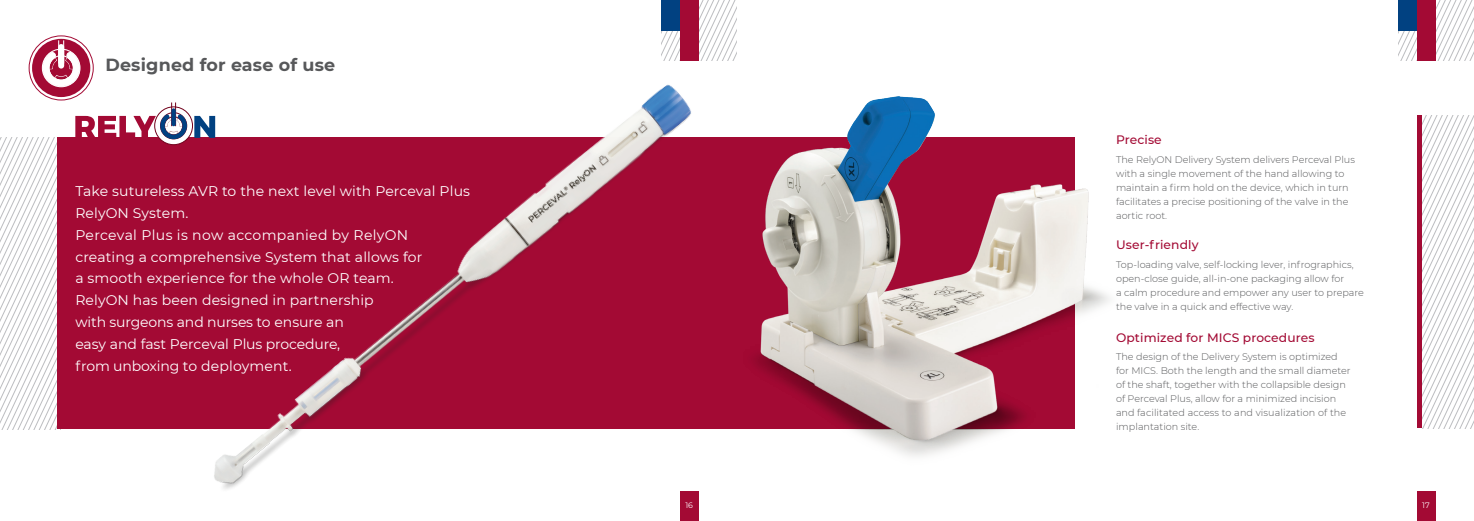
<style>
.page{position:relative;width:1474px;height:521px;background:#fff}
.page>*{position:absolute;margin:0;border:0;box-sizing:border-box;transform-origin:0 0}
.t1{font:700 17.5px "Montserrat";letter-spacing:.01em;color:#57585a}
.t2{font:14px/21.9px "Montserrat";letter-spacing:.01em;color:#fff}
.t3{font:500 12.25px "Montserrat";letter-spacing:.01em;color:#a30a34}
.t4{font:300 9.62px/14px "Montserrat";color:#57585a}
.t5{font:7.88px "Montserrat";color:#fff}
</style>
<div class="page">
<svg style="left:0;top:138px;width:57px;height:291px"></svg>
<div style="left:60px;top:138px;width:1014px;height:291px;background:#a30a34"></div>
<svg style="left:661px;top:0;width:76px;height:61px"></svg>
<div style="left:661px;top:0;width:19px;height:30px;background:#014181"></div>
<div style="left:680px;top:0;width:18px;height:61px;background:#a30a34"></div>
<div style="left:1416px;top:492px;width:19px;height:29px;background:#a30a34"></div>
<svg style="left:1398px;top:0;width:75px;height:61px"></svg>
<div style="left:1398px;top:0;width:19px;height:30px;background:#014181"></div>
<div style="left:1416px;top:0;width:19px;height:61px;background:#a30a34"></div>
<div style="left:680px;top:492px;width:18px;height:29px;background:#a30a34"></div>
<svg style="left:75px;top:102px;width:109px;height:43px"></svg>
<img style="left:716px;top:96px;width:394px;height:361px">
<div style="left:57px;top:138px;width:5px;height:291px;background:#a30a34"></div>
<svg style="left:1421px;top:116px;width:52px;height:312px"></svg>
<div style="left:1416px;top:116px;width:5px;height:312px;background:#a30a34"></div>
<img style="left:184px;top:84px;width:532px;height:433px">
<svg style="left:29px;top:36px;width:64px;height:64px"></svg>
<div style="left:29px;top:36px;width:65px;height:64px;border:1px solid #a30a34;border-radius:50%"></div>
<div style="left:32px;top:39px;width:58px;height:58px;background:#a30a34;border-radius:50%"></div>
<svg style="left:35px;top:40px;width:52px;height:54px"></svg>
<h1 class="t1" style="left:105px;top:52px;width:231px">Designed for ease of use</h1>
<p class="t2" style="left:75px;top:180px;width:396px">Take sutureless AVR to the next level with Perceval Plus RelyON System.<br>Perceval Plus is now accompanied by RelyON creating a comprehensive System that allows for<br>a smooth experience for the whole OR team.<br>RelyON has been designed in partnership<br>with surgeons and nurses to ensure an<br>easy and fast Perceval Plus procedure,<br>from unboxing to deployment.</p>
<p class="t3" style="left:1116px;top:131px;width:47px">Precise</p>
<p class="t4" style="left:1116px;top:152px;width:240px">The RelyON Delivery System delivers Perceval Plus with a single movement of the hand allowing to maintain a firm hold on the device, which in turn facilitates a precise positioning of the valve in the aortic root.</p>
<p class="t3" style="left:1116px;top:236px;width:84px">User-friendly</p>
<p class="t4" style="left:1116px;top:257px;width:249px">Top-loading valve, self-locking lever, infrographics, open-close guide, all-in-one packaging allow for<br>a calm procedure and empower any user to prepare the valve in a quick and effective way.</p>
<p class="t3" style="left:1116px;top:329px;width:200px">Optimized for MICS procedures</p>
<p class="t4" style="left:1116px;top:349px;width:236px">The design of the Delivery System is optimized for MICS. Both the length and the small diameter of the shaft, together with the collapsible design of Perceval Plus, allow for a minimized incision and facilitated access to and visualization of the implantation site.</p>
<p class="t5" style="left:685px;top:500px;width:9px">1 62</p>
<p class="t5" style="left:1422px;top:500px;width:9px">17</p>
</div>
